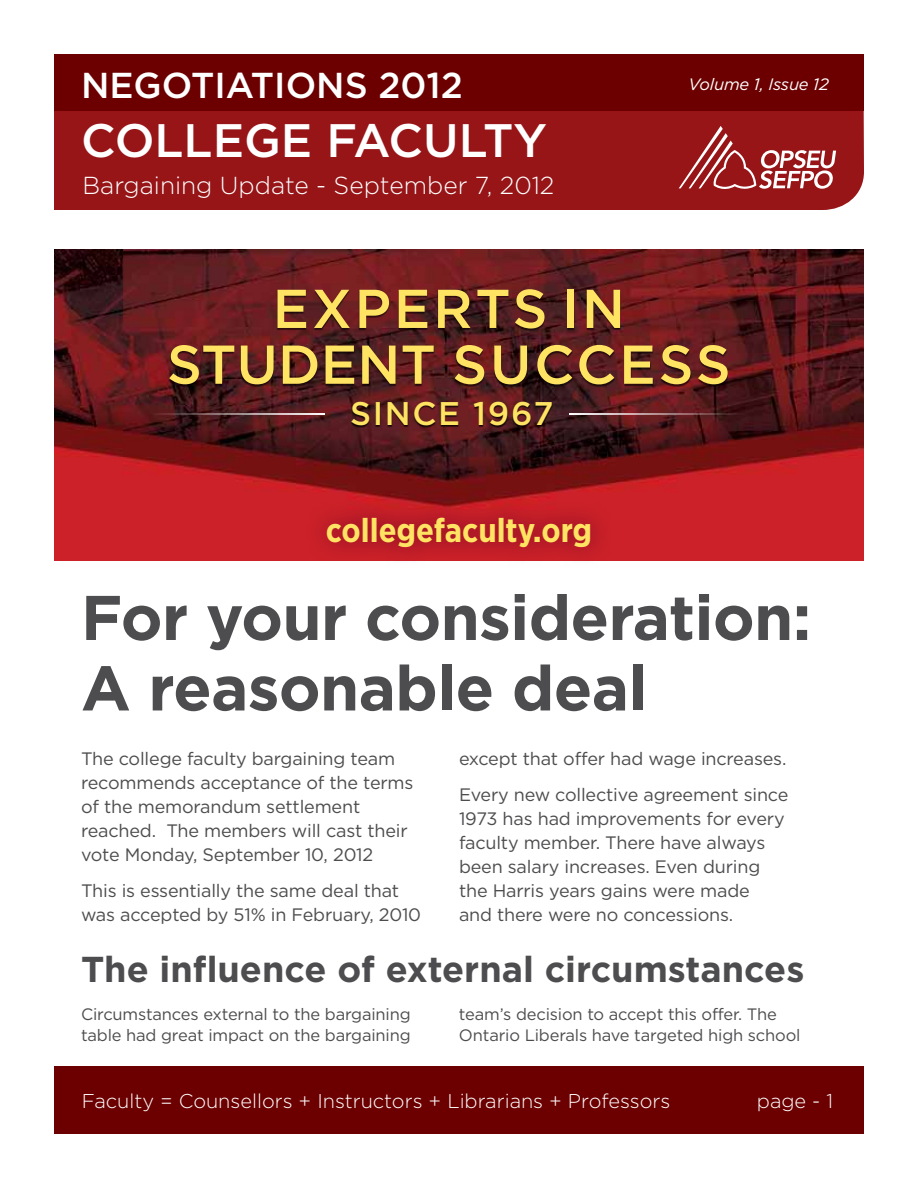
<style>
.page{position:relative;width:918px;height:1188px;background:#fff}
.page>*{position:absolute;margin:0;border:0;box-sizing:border-box;transform-origin:0 0}
.t1{font:700 63px/70.5px "Gotham HTF";letter-spacing:-.01em;color:#4d4d4f}
.t2{font:500 54.6px/55.8px "Gotham HTF";letter-spacing:.045em;color:#ffe363;text-align:center}
.t3{font:500 46.95px "Gotham HTF";color:#fff}
.t4{font:700 36px "Gotham HTF";color:#4d4d4f}
.t5{font:500 36px "Gotham HTF";color:#fff}
.t6{font:700 33.45px "Gotham Narrow";color:#ffe363}
.t7{font:500 32.7px "Gotham HTF";letter-spacing:.05em;color:#ffe363}
.t8{font:300 24.6px "Gotham HTF";color:#fff}
.t9{font:300 19.95px "Gotham HTF";color:#fff}
.t10{font:18px/24px "Gotham HTF";letter-spacing:-.01em;color:#4d4d4f}
.t11{font:16.5px/21px "Gotham HTF";letter-spacing:-.01em;color:#4d4d4f}
.t12{font:italic 16.5px "Gotham HTF";letter-spacing:-.01em;color:#fff}
</style>
<div class="page">
<div style="left:54px;top:54px;width:810px;height:156px;background:#971417"></div>
<div style="left:54px;top:54px;width:809px;height:56px;background:#6c0000"></div>
<svg style="left:679px;top:126px;width:157px;height:66px;background:#aa4042"></svg>
<div style="left:54px;top:1066px;width:809px;height:68px;background:#6c0000"></div>
<img style="left:54px;top:250px;width:810px;height:310px">
<div style="left:169px;top:290px;width:559px;height:97px;background:#000;opacity:.6"></div>
<div style="left:350px;top:402px;width:203px;height:26px;background:#000;opacity:.75"></div>
<hr style="left:569px;top:413px;width:177px;height:2px;background:#fff">
<hr style="left:148px;top:413px;width:177px;height:2px;background:#fff">
<div style="left:305px;top:495px;width:308px;height:73px;background:#55001e;opacity:.75"></div>
<h3 class="t5" style="left:81px;top:65px;width:383px">NEGOTIATIONS 2012</h3>
<h3 class="t3" style="left:81px;top:114px;width:468px">COLLEGE FACULTY</h3>
<h3 class="t8" style="left:82px;top:171px;width:474px">Bargaining Update - September 7, 2012</h3>
<p class="t12" style="left:688px;top:75px;width:142px">Volume 1, Issue 12</p>
<h2 class="t2" style="left:167px;top:280px;width:565px">EXPERTS IN<br>STUDENT SUCCESS</h2>
<h3 class="t7" style="left:350px;top:395px;width:205px">SINCE 1967</h3>
<h3 class="t6" style="left:326px;top:508px;width:268px">collegefaculty.org</h3>
<h1 class="t1" style="left:81px;top:581px;width:732px">For your consideration:<br>A reasonable deal</h1>
<p class="t10" style="left:459px;top:740px;width:331px;line-height:36px">except that offer had wage increases.<br>Every new collective agreement since</p>
<p class="t10" style="left:459px;top:806px;width:327px">1973 has had improvements for every faculty member. There have always been salary increases. Even during the Harris years gains were made and there were no concessions.</p>
<h3 class="t4" style="left:81px;top:948px;width:725px">The influence of external circumstances</h3>
<p class="t11" style="left:81px;top:1003px;width:331px">Circumstances external to the bargaining table had great impact on the bargaining</p>
<p class="t11" style="left:459px;top:1003px;width:343px">team’s decision to accept this offer. The<br>Ontario Liberals have targeted high school</p>
<p class="t10" style="left:81px;top:746px;width:334px">The college faculty bargaining team recommends acceptance of the terms of the memorandum settlement reached. The members will cast their vote Monday, September 10, 2012</p>
<p class="t10" style="left:81px;top:878px;width:342px">This is essentially the same deal that was accepted by 51% in February, 2010</p>
<p class="t9" style="left:82px;top:1090px;width:590px">Faculty = Counsellors + Instructors + Librarians + Professors</p>
<p class="t9" style="left:757px;top:1090px;width:78px">page - 1</p>
</div>
